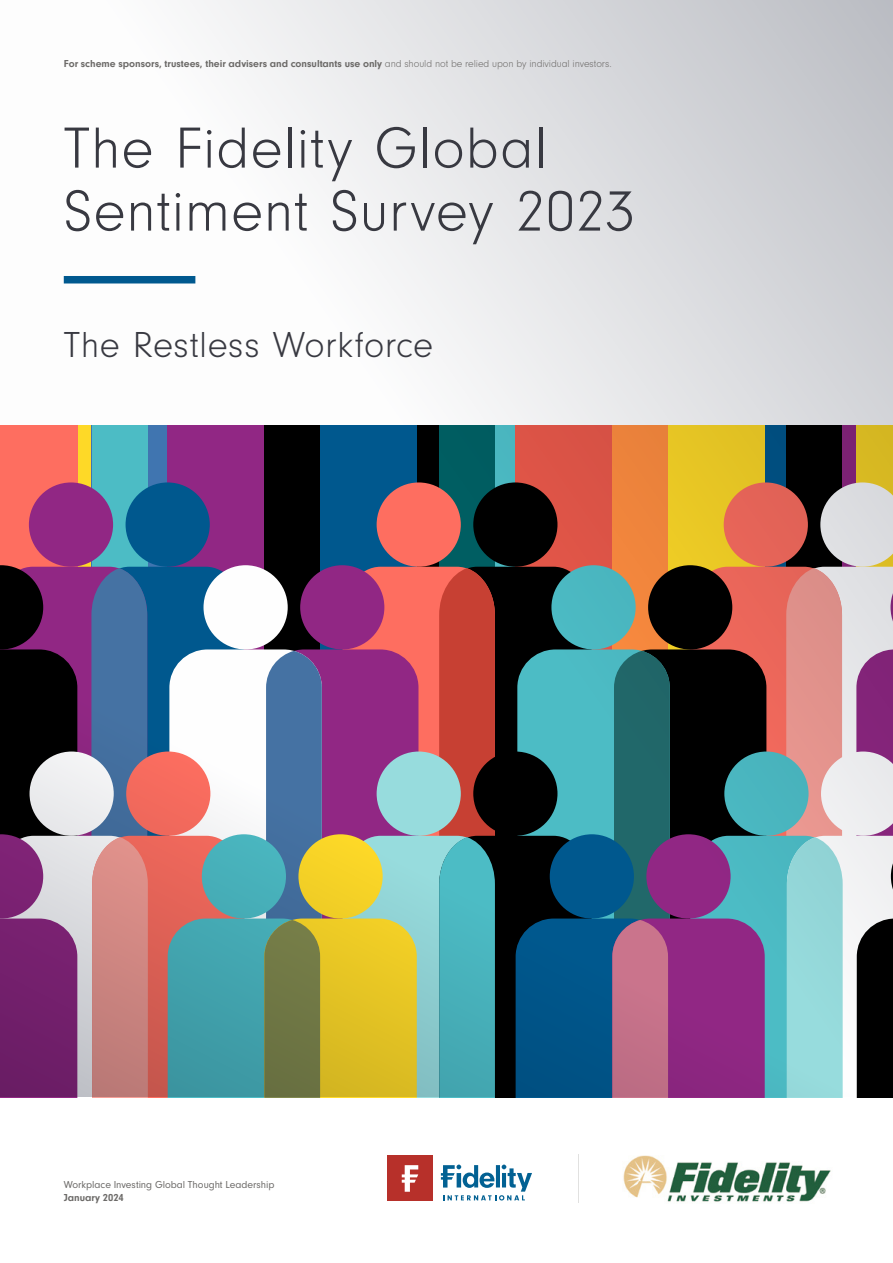
<style>
.page{position:relative;width:893px;height:1263px;background:#fff}
.page>*{position:absolute;margin:0;border:0;box-sizing:border-box;transform-origin:0 0}
.t1{font:300 60px/63px "Neuzeit Gro";letter-spacing:.01em;color:#383941}
.t2{font:300 37.5px "Neuzeit Gro";letter-spacing:.01em;color:#383941}
.t3{font:700 10.5px "Neuzeit Gro";color:#6c6a68}
.t4{font:10.5px "Neuzeit Gro";letter-spacing:-.005em;color:#6c6a68}
.s1{font-weight:300}
</style>
<div class="page">
<div style="left:0;top:0;width:893px;height:1097px;background:linear-gradient(to right,#fff,#cbccd1)"></div>
<div style="left:64px;top:276px;width:131px;height:7px;background:#00598f"></div>
<div style="left:387px;top:1155px;width:46px;height:45px;background:#b7302a"></div>
<svg style="left:402px;top:1165px;width:16px;height:27px"></svg>
<svg style="left:441px;top:1164px;width:91px;height:36px"></svg>
<img style="left:623px;top:1155px;width:208px;height:47px">
<hr style="left:578px;top:1154px;width:1px;height:48px;background:#e1e1e0">
<div style="left:0;top:425px;width:147px;height:277px;background:#ffda28"></div>
<div style="left:92px;top:425px;width:152px;height:277px;background:#4176b1"></div>
<div style="left:92px;top:425px;width:55px;height:277px;background:#4dbdc6"></div>
<div style="left:342px;top:425px;width:153px;height:277px;background:#000"></div>
<div style="left:439px;top:425px;width:152px;height:277px;background:#4ab6c0"></div>
<div style="left:439px;top:425px;width:56px;height:277px;background:#005f63"></div>
<div style="left:690px;top:425px;width:152px;height:277px;background:#004e7f"></div>
<div style="left:786px;top:425px;width:107px;height:277px;background:#7c2273"></div>
<div style="left:786px;top:425px;width:56px;height:277px;background:#000"></div>
<div style="left:167px;top:425px;width:153px;height:277px;background:#922885"></div>
<div style="left:264px;top:425px;width:152px;height:277px;background:#00598f"></div>
<div style="left:264px;top:425px;width:56px;height:277px;background:#000"></div>
<div style="left:515px;top:425px;width:153px;height:277px;background:#da5346"></div>
<div style="left:612px;top:425px;width:152px;height:277px;background:#e4c324"></div>
<div style="left:612px;top:425px;width:56px;height:277px;background:#eb823b"></div>
<div style="left:856px;top:425px;width:37px;height:277px;background:#d6b822"></div>
<div style="left:0;top:425px;width:77px;height:277px;background:#ff6f61"></div>
<svg style="left:0;top:482px;width:893px;height:615px"></svg>
<p class="t3" style="left:64px;top:58px;width:549px">For scheme sponsors, trustees, their advisers and consultants use only <span class="s1">and should not be relied upon by individual investors.</span></p>
<h1 class="t1" style="left:64px;top:118px;width:573px">The Fidelity Global<br>Sentiment Survey 2023</h1>
<h2 class="t2" style="left:64px;top:325px;width:371px">The Restless Workforce</h2>
<p class="t4" style="left:64px;top:1179px;width:212px">Workplace Investing Global Thought Leadership</p>
<p class="t3" style="left:64px;top:1191px;width:62px">January 2024</p>
</div>
